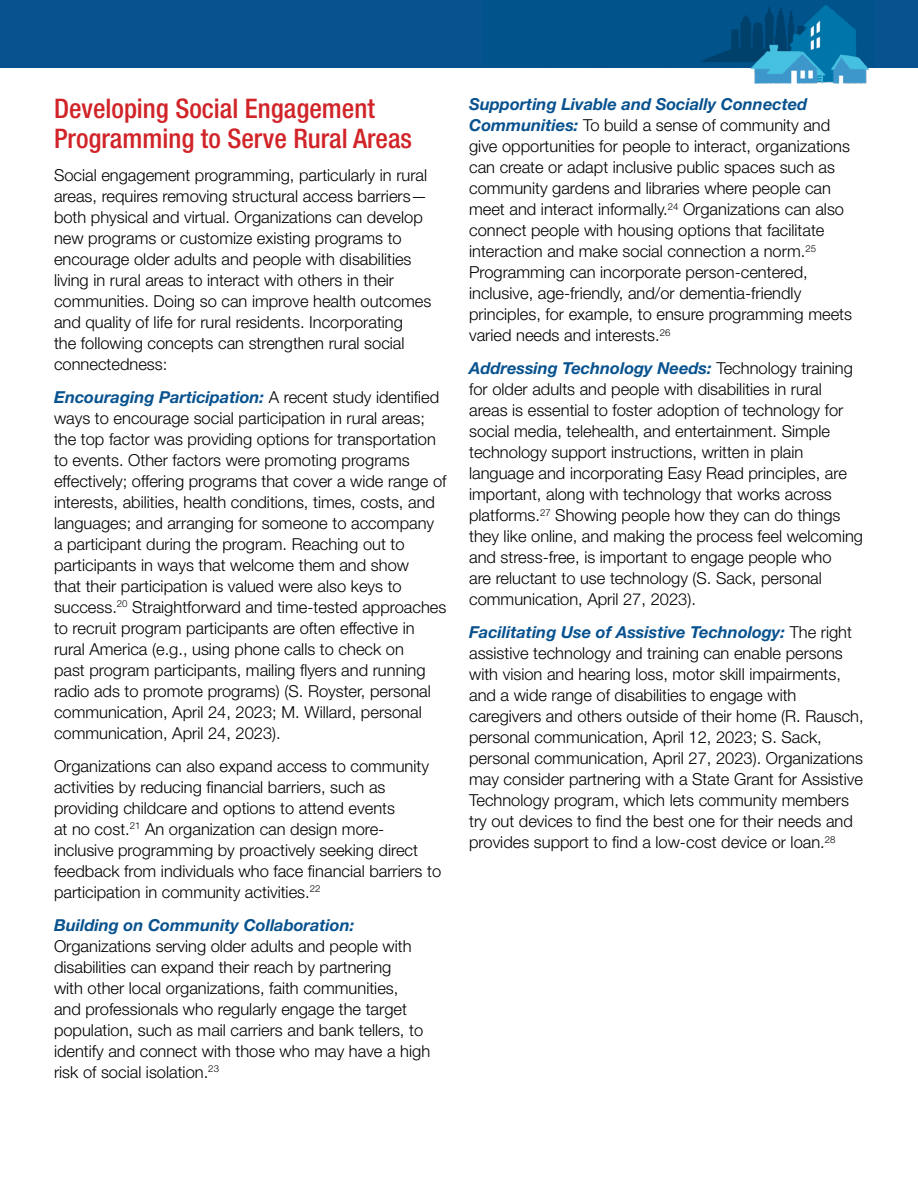
<style>
.page{position:relative;width:918px;height:1188px;background:#fff}
.page>*{position:absolute;margin:0;border:0;box-sizing:border-box;transform-origin:0 0}
.t1{font:500 condensed 27px/30px "Helvetica Neue LT Std";color:#d12429}
.t2{font:300 16.5px/21px "Helvetica Neue LT Std";color:#000}
.t3{font:italic 700 16.5px "Helvetica Neue LT Std";color:#08528f}
.s1{font-weight:700;font-style:italic;color:#08528f}
</style>
<div class="page">
<div style="left:0;top:0;width:918px;height:68px;background:#08528f"></div>
<img style="left:544px;top:5px;width:326px;height:78px">
<h2 class="t1" style="left:54px;top:93px;width:360px">Developing Social Engagement<br>Programming to Serve Rural Areas</h2>
<p class="t2" style="left:54px;top:164px;width:379px">Social engagement programming, particularly in rural areas, requires removing structural access barriers— both physical and virtual. Organizations can develop new programs or customize existing programs to encourage older adults and people with disabilities living in rural areas to interact with others in their communities. Doing so can improve health outcomes and quality of life for rural residents. Incorporating<br>the following concepts can strengthen rural social connectedness:</p>
<p class="t2" style="left:54px;top:386px;width:394px"><span class="s1">Encouraging Participation:</span> A recent study identifed ways to encourage social participation in rural areas; the top factor was providing options for transportation to events. Other factors were promoting programs effectively; offering programs that cover a wide range of interests, abilities, health conditions, times, costs, and languages; and arranging for someone to accompany a participant during the program. Reaching out to participants in ways that welcome them and show<br>that their participation is valued were also keys to success.<sup>20</sup> Straightforward and time-tested approaches to recruit program participants are often effective in rural America (e.g., using phone calls to check on<br>past program participants, mailing fyers and running radio ads to promote programs) (S. Royster, personal communication, April 24, 2023; M. Willard, personal communication, April 24, 2023).</p>
<p class="t2" style="left:54px;top:755px;width:389px">Organizations can also expand access to community activities by reducing fnancial barriers, such as providing childcare and options to attend events<br>at no cost.<sup>21</sup> An organization can design more&shy;inclusive programming by proactively seeking direct feedback from individuals who face fnancial barriers to participation in community activities.<sup>22</sup></p>
<p class="t3" style="left:54px;top:914px;width:302px">Building on Community Collaboration:</p>
<p class="t2" style="left:54px;top:935px;width:378px">Organizations serving older adults and people with disabilities can expand their reach by partnering<br>with other local organizations, faith communities,<br>and professionals who regularly engage the target population, such as mail carriers and bank tellers, to identify and connect with those who may have a high risk of social isolation.<sup>23</sup></p>
<p class="t2" style="left:469px;top:93px;width:384px"><span class="s1">Supporting Livable and Socially Connected Communities:</span> To build a sense of community and give opportunities for people to interact, organizations can create or adapt inclusive public spaces such as community gardens and libraries where people can meet and interact informally.<sup>24</sup> Organizations can also connect people with housing options that facilitate interaction and make social connection a norm.<sup>25<br></sup>Programming can incorporate person-centered, inclusive, age-friendly, and/or dementia-friendly principles, for example, to ensure programming meets varied needs and interests.<sup>26</sup></p>
<p class="t2" style="left:469px;top:357px;width:395px"><span class="s1">Addressing Technology Needs:</span> Technology training for older adults and people with disabilities in rural areas is essential to foster adoption of technology for social media, telehealth, and entertainment. Simple technology support instructions, written in plain language and incorporating Easy Read principles, are important, along with technology that works across platforms.<sup>27</sup> Showing people how they can do things they like online, and making the process feel welcoming and stress-free, is important to engage people who<br>are reluctant to use technology (S. Sack, personal communication, April 27, 2023).</p>
<p class="t2" style="left:469px;top:621px;width:396px"><span class="s1">Facilitating Use of Assistive Technology:</span> The right assistive technology and training can enable persons with vision and hearing loss, motor skill impairments, and a wide range of disabilities to engage with caregivers and others outside of their home (R. Rausch, personal communication, April 12, 2023; S. Sack, personal communication, April 27, 2023). Organizations may consider partnering with a State Grant for Assistive Technology program, which lets community members try out devices to fnd the best one for their needs and provides support to fnd a low-cost device or loan.<sup>28</sup></p>
</div>
